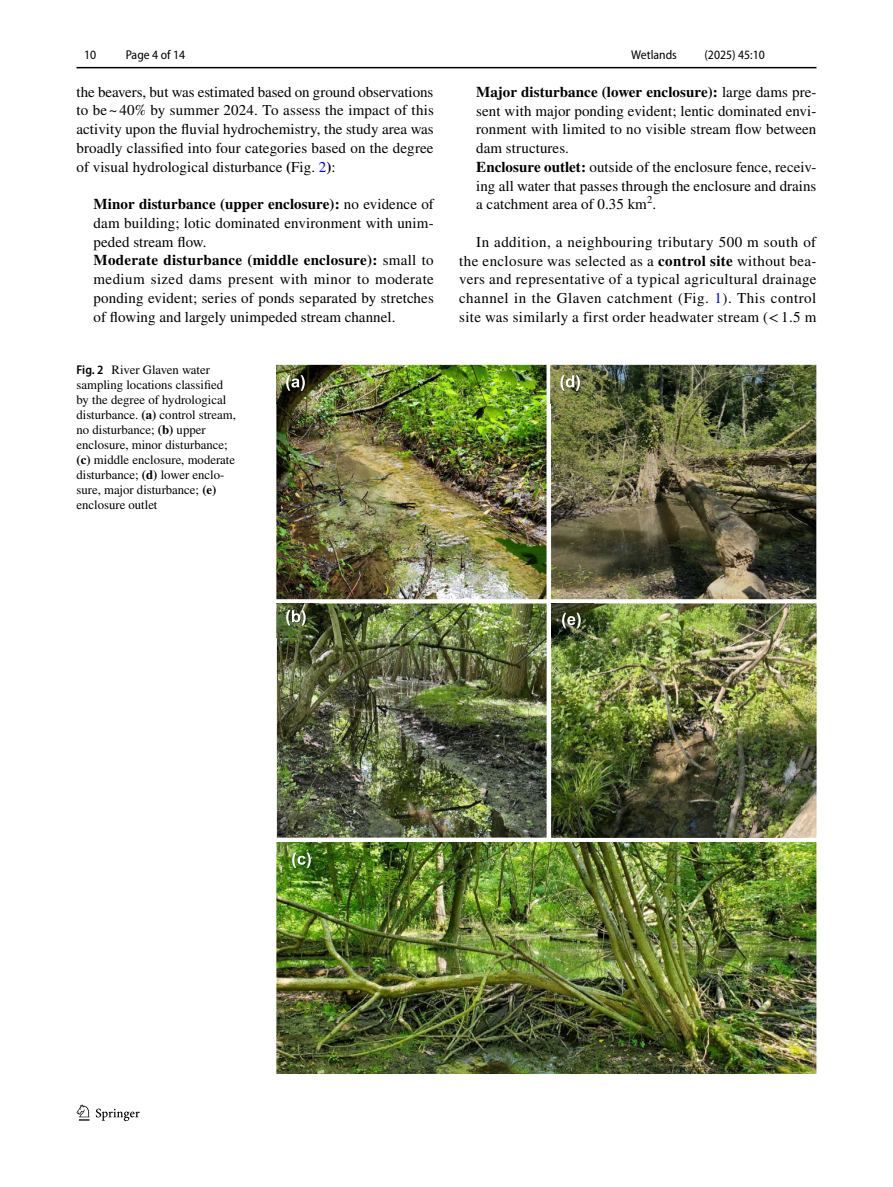
<style>
.page{position:relative;width:893px;height:1187px;background:#fff}
.page>*{position:absolute;margin:0;border:0;box-sizing:border-box;transform-origin:0 0}
.t1{font:15px/18.8px "STIX";letter-spacing:.005em;color:#000;text-align:justify}
.t2{font:12.75px/15px "STIX";color:#000}
.t3{font:semi-condensed 12.75px "Myriad Pro";color:#000}
.s1{font-weight:700}
.s2{color:#00f}
.s3{font-family:"Myriad Pro";font-weight:600;font-stretch:semi-condensed}
</style>
<div class="page">
<hr style="left:77px;top:67px;width:739px;height:1px;background:#000">
<svg style="left:77px;top:1104px;width:12px;height:16px"></svg>
<svg style="left:96px;top:1108px;width:44px;height:12px"></svg>
<img style="left:277px;top:603px;width:270px;height:234px">
<img style="left:276px;top:365px;width:271px;height:234px">
<img style="left:551px;top:365px;width:265px;height:234px">
<img style="left:276px;top:842px;width:540px;height:231px">
<img style="left:551px;top:603px;width:265px;height:234px">
<img style="left:281px;top:842px;width:43px;height:38px">
<svg style="left:292px;top:852px;width:19px;height:16px"></svg>
<img style="left:550px;top:365px;width:43px;height:38px">
<svg style="left:560px;top:375px;width:20px;height:16px"></svg>
<img style="left:276px;top:365px;width:42px;height:38px">
<svg style="left:286px;top:375px;width:19px;height:16px"></svg>
<img style="left:276px;top:603px;width:1px;height:35px">
<img style="left:277px;top:603px;width:42px;height:35px">
<svg style="left:286px;top:610px;width:20px;height:15px"></svg>
<img style="left:551px;top:603px;width:43px;height:37px">
<svg style="left:562px;top:612px;width:19px;height:16px"></svg>
<p class="t3" style="left:84px;top:48px;width:14px">10</p>
<p class="t3" style="left:126px;top:48px;width:61px">Page 4 of 14</p>
<p class="t3" style="left:631px;top:48px;width:47px">Wetlands</p>
<p class="t3" style="left:704px;top:48px;width:62px">(2025) 45:10</p>
<p class="t1" style="left:77px;top:83px;width:359px">the beavers, but was estimated based on ground observations to be ~ 40% by summer 2024. To assess the impact of this activity upon the fluvial hydrochemistry, the study area was broadly classified into four categories based on the degree of visual hydrological disturbance <span class="s1">(</span>Fig. <span class="s2">2</span><span class="s1">)</span>:</p>
<p class="t1" style="left:94px;top:196px;width:342px;text-align:left"><span class="s1">Minor disturbance (upper enclosure):</span> no evidence of dam building; lotic dominated environment with unim&shy;peded stream flow.<br><span class="s1">Moderate disturbance (middle enclosure):</span> small to medium sized dams present with minor to moderate ponding evident; series of ponds separated by stretches of flowing and largely unimpeded stream channel.</p>
<p class="t1" style="left:476px;top:83px;width:342px;text-align:left"><span class="s1">Major disturbance (lower enclosure):</span> large dams pre&shy;sent with major ponding evident; lentic dominated envi&shy;ronment with limited to no visible stream flow between dam structures.<br><span class="s1">Enclosure outlet:</span> outside of the enclosure fence, receiv&shy;ing all water that passes through the enclosure and drains a catchment area of 0.35 km<sup>2</sup>.</p>
<p class="t1" style="left:459px;top:233px;width:359px;text-indent:17px">In addition, a neighbouring tributary 500 m south of the enclosure was selected as a <span class="s1">control site</span> without bea&shy;vers and representative of a typical agricultural drainage channel in the Glaven catchment (Fig. <span class="s2">1</span>). This control site was similarly a first order headwater stream (&lt; 1.5 m</p>
<p class="t2" style="left:77px;top:363px;width:161px"><span class="s3">Fig. 2</span> River Glaven water sampling locations classified by the degree of hydrological disturbance. <span class="s1">(a)</span> control stream, no disturbance; <span class="s1">(b)</span> upper enclosure, minor disturbance; <span class="s1">(c)</span> middle enclosure, moderate disturbance; <span class="s1">(d)</span> lower enclo&shy;sure, major disturbance; <span class="s1">(e) </span>enclosure outlet</p>
</div>
